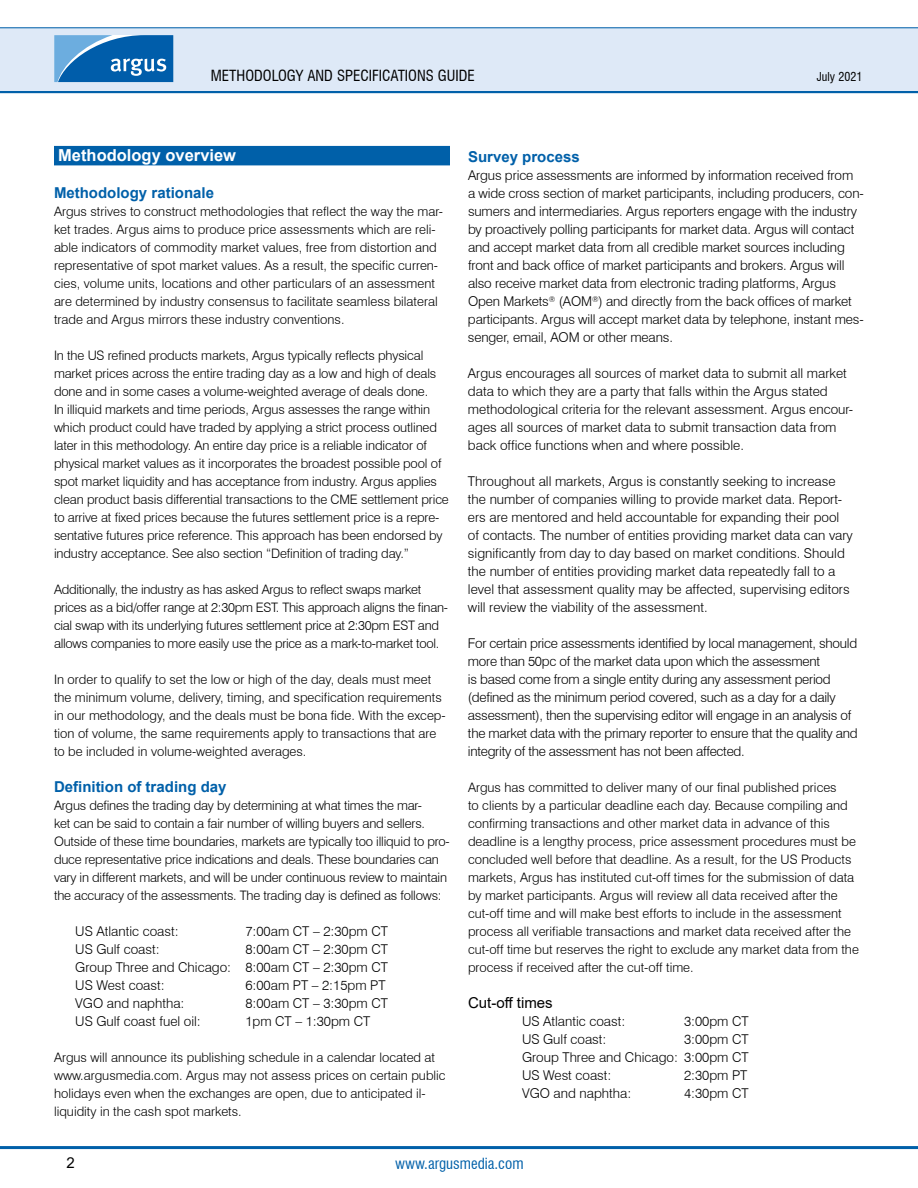
<style>
.page{position:relative;width:918px;height:1188px;background:#fff}
.page>*{position:absolute;margin:0;border:0;box-sizing:border-box;transform-origin:0 0}
.t1{font:700 16.5px "Arial";color:#fff}
.t2{font:700 15px "Arial";color:#0060a9}
.t3{font:condensed 15px "Swiss 721 BT";color:#000}
.t4{font:condensed 15px "Swiss 721 BT";color:#0060a9}
.t5{font:15px "Arial";color:#000}
.t6{font:300 13.5px/18px "Swiss 721 BT";letter-spacing:-.01em;color:#000}
.t7{font:300 13.05px/18px "Swiss 721 BT";color:#000}
.t8{font:300 13.05px/18px "Swiss 721 BT";letter-spacing:-.02em;color:#000}
.t9{font:condensed 12px "Swiss 721 BT";color:#000}
</style>
<div class="page">
<hr style="left:0;top:90px;width:918px;height:3px;background:#0060a9">
<div style="left:0;top:28px;width:918px;height:63px;background:#dee9f7"></div>
<hr style="left:0;top:27px;width:918px;height:1px;background:#0060a9">
<hr style="left:0;top:1146px;width:918px;height:3px;background:#0060a9">
<svg style="left:54px;top:35px;width:119px;height:47px;background:#307ebd"></svg>
<div style="left:54px;top:146px;width:396px;height:19px;background:#0060a9"></div>
<p class="t3" style="left:211px;top:67px;width:265px">Methodology and specifications guide</p>
<p class="t9" style="left:817px;top:69px;width:47px">July 2021</p>
<p class="t1" style="left:58px;top:144px;width:179px">Methodology overview</p>
<p class="t2" style="left:54px;top:182px;width:162px">Methodology rationale</p>
<p class="t7" style="left:54px;top:202px;width:391px">Argus strives to construct methodologies that reflect the way the mar&shy;ket trades. Argus aims to produce price assessments which are reli&shy;able indicators of commodity market values, free from distortion and representative of spot market values. As a result, the specific curren&shy;cies, volume units, locations and other particulars of an assessment are determined by industry consensus to facilitate seamless bilateral trade and Argus mirrors these industry conventions.</p>
<p class="t7" style="left:54px;top:346px;width:396px">In the US refined products markets, Argus typically reflects physical market prices across the entire trading day as a low and high of deals done and in some cases a volume-weighted average of deals done.<br>In illiquid markets and time periods, Argus assesses the range within which product could have traded by applying a strict process outlined later in this methodology. An entire day price is a reliable indicator of physical market values as it incorporates the broadest possible pool of spot market liquidity and has acceptance from industry. Argus applies clean product basis differential transactions to the CME settlement price to arrive at fixed prices because the futures settlement price is a repre&shy;sentative futures price reference. This approach has been endorsed by industry acceptance. See also section “Definition of trading day.”</p>
<p class="t8" style="left:54px;top:580px;width:396px">Additionally, the industry as has asked Argus to reflect swaps market prices as a bid/offer range at 2:30pm EST. This approach aligns the finan&shy;cial swap with its underlying futures settlement price at 2:30pm EST and allows companies to more easily use the price as a mark-to-market tool.</p>
<p class="t7" style="left:54px;top:670px;width:393px">In order to qualify to set the low or high of the day, deals must meet the minimum volume, delivery, timing, and specification requirements in our methodology, and the deals must be bona fide. With the excep&shy;tion of volume, the same requirements apply to transactions that are to be included in volume-weighted averages.</p>
<p class="t2" style="left:54px;top:776px;width:174px">Definition of trading day</p>
<p class="t7" style="left:54px;top:796px;width:397px">Argus defines the trading day by determining at what times the mar-<br>ket can be said to contain a fair number of willing buyers and sellers.<br>Outside of these time boundaries, markets are typically too illiquid to pro&shy;duce representative price indications and deals. These boundaries can vary in different markets, and will be under continuous review to maintain the accuracy of the assessments. The trading day is defined as follows:</p>
<p class="t6" style="left:75px;top:922px;width:105px">US Atlantic coast:</p>
<p class="t6" style="left:245px;top:922px;width:144px">7:00am CT – 2:30pm CT</p>
<p class="t6" style="left:75px;top:940px;width:86px">US Gulf coast:</p>
<p class="t6" style="left:75px;top:940px;width:314px;text-align:justify;text-indent:170px">8:00am CT – 2:30pm CT Group Three and Chicago: 8:00am CT – 2:30pm CT US West coast:</p>
<p class="t6" style="left:245px;top:976px;width:142px">6:00am PT – 2:15pm PT</p>
<p class="t6" style="left:75px;top:994px;width:111px">VGO and naphtha:</p>
<p class="t6" style="left:245px;top:994px;width:144px">8:00am CT – 3:30pm CT</p>
<p class="t6" style="left:75px;top:1012px;width:127px">US Gulf coast fuel oil:</p>
<p class="t6" style="left:245px;top:1012px;width:127px">1pm CT – 1:30pm CT</p>
<p class="t7" style="left:54px;top:1048px;width:393px">Argus will announce its publishing schedule in a calendar located at www.argusmedia.com. Argus may not assess prices on certain public holidays even when the exchanges are open, due to anticipated il&shy;liquidity in the cash spot markets.</p>
<p class="t2" style="left:468px;top:146px;width:113px">Survey process</p>
<p class="t6" style="left:468px;top:166px;width:397px">Argus price assessments are informed by information received from a wide cross section of market participants, including producers, con&shy;sumers and intermediaries. Argus reporters engage with the industry by proactively polling participants for market data. Argus will contact and accept market data from all credible market sources including front and back office of market participants and brokers. Argus will also receive market data from electronic trading platforms, Argus Open Markets<sup>®</sup> (AOM<sup>®</sup>) and directly from the back offices of market participants. Argus will accept market data by telephone, instant mes&shy;senger, email, AOM or other means.</p>
<p class="t6" style="left:468px;top:364px;width:387px">Argus encourages all sources of market data to submit all market data to which they are a party that falls within the Argus stated methodological criteria for the relevant assessment. Argus encour&shy;ages all sources of market data to submit transaction data from back office functions when and where possible.</p>
<p class="t6" style="left:468px;top:472px;width:386px">Throughout all markets, Argus is constantly seeking to increase the number of companies willing to provide market data. Report&shy;ers are mentored and held accountable for expanding their pool of contacts. The number of entities providing market data can vary significantly from day to day based on market conditions. Should the number of entities providing market data repeatedly fall to a level that assessment quality may be affected, supervising editors will review the viability of the assessment.</p>
<p class="t6" style="left:468px;top:634px;width:391px">For certain price assessments identified by local management, should more than 50pc of the market data upon which the assessment<br>is based come from a single entity during any assessment period (defined as the minimum period covered, such as a day for a daily assessment), then the supervising editor will engage in an analysis of the market data with the primary reporter to ensure that the quality and integrity of the assessment has not been affected.</p>
<p class="t7" style="left:468px;top:778px;width:392px">Argus has committed to deliver many of our final published prices<br>to clients by a particular deadline each day. Because compiling and confirming transactions and other market data in advance of this deadline is a lengthy process, price assessment procedures must be concluded well before that deadline. As a result, for the US Products markets, Argus has instituted cut-off times for the submission of data by market participants. Argus will review all data received after the cut-off time and will make best efforts to include in the assessment process all verifiable transactions and market data received after the cut-off time but reserves the right to exclude any market data from the process if received after the cut-off time.</p>
<p class="t5" style="left:468px;top:993px;width:86px">Cut-off times</p>
<p class="t6" style="left:522px;top:1012px;width:105px">US Atlantic coast:</p>
<p class="t6" style="left:684px;top:1012px;width:66px">3:00pm CT</p>
<p class="t6" style="left:522px;top:1030px;width:86px">US Gulf coast:</p>
<p class="t6" style="left:522px;top:1030px;width:228px;text-align:justify;text-indent:162px">3:00pm CT Group Three and Chicago: 3:00pm CT US West coast:</p>
<p class="t6" style="left:684px;top:1066px;width:65px">2:30pm PT</p>
<p class="t6" style="left:522px;top:1084px;width:111px">VGO and naphtha:</p>
<p class="t6" style="left:684px;top:1084px;width:66px">4:30pm CT</p>
<p class="t5" style="left:67px;top:1152px;width:10px">2</p>
<p class="t4" style="left:395px;top:1154px;width:130px">www.argusmedia.com</p>
</div>
